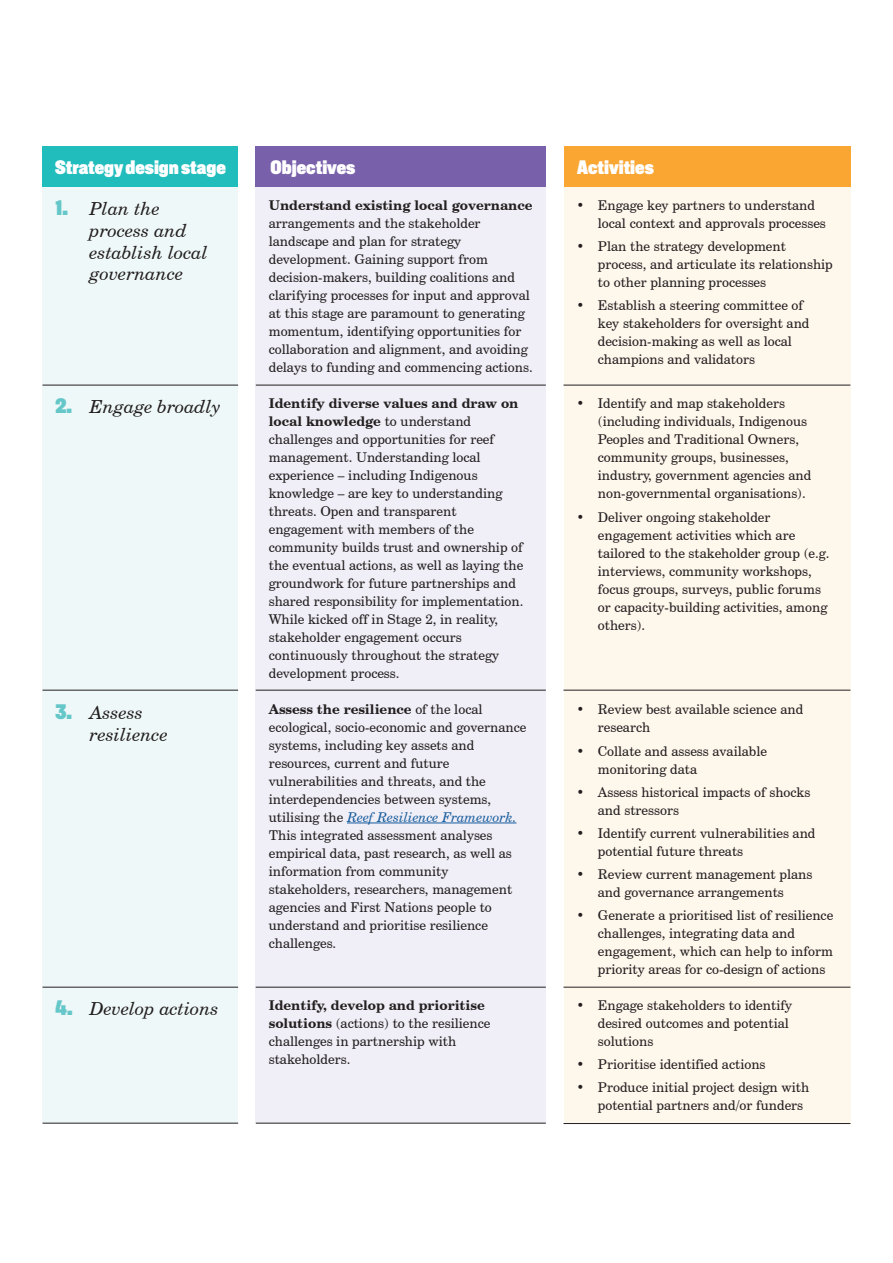
<style>
.page{position:relative;width:893px;height:1263px;background:#fff}
.page>*{position:absolute;margin:0;border:0;box-sizing:border-box;transform-origin:0 0}
.Intro_Para{font:19.5px "New Grotesk Square SIX";color:#fff}
.Intro_Para-2{font:italic 18px/21.6px "Century Schoolbook BT";color:#231f20}
.Body_copy{font:13.5px/18px "Century Schoolbook BT";color:#231f20}
.s1{font-family:"New Grotesk Square SIX";font-style:normal;font-size:21px;color:#65c7c9}
.s2{font-weight:700}
.s3{font-style:italic;color:#175d9e}
</style>
<div class="page">
<div style="left:563px;top:987px;width:287px;height:137px;background:#fef7ec"></div>
<div style="left:256px;top:987px;width:290px;height:136px;background:#f0eef6"></div>
<div style="left:43px;top:987px;width:195px;height:136px;background:#eff8f8"></div>
<div style="left:43px;top:187px;width:195px;height:198px;background:#eff8f8"></div>
<div style="left:43px;top:385px;width:195px;height:305px;background:#eff8f8"></div>
<div style="left:43px;top:691px;width:195px;height:296px;background:#eff8f8"></div>
<div style="left:256px;top:187px;width:290px;height:198px;background:#f0eef6"></div>
<div style="left:256px;top:385px;width:290px;height:305px;background:#f0eef6"></div>
<div style="left:256px;top:690px;width:290px;height:297px;background:#f0eef6"></div>
<hr style="left:347px;top:822px;width:169px;height:1px;background:#175d9e">
<div style="left:563px;top:187px;width:287px;height:198px;background:#fef7ec"></div>
<div style="left:563px;top:385px;width:287px;height:305px;background:#fef7ec"></div>
<div style="left:563px;top:691px;width:287px;height:296px;background:#fef7ec"></div>
<div style="left:43px;top:147px;width:195px;height:40px;background:#21bdbd"></div>
<div style="left:256px;top:147px;width:290px;height:40px;background:#7960aa"></div>
<div style="left:563px;top:147px;width:287px;height:40px;background:#faa633"></div>
<hr style="left:43px;top:385px;width:195px;height:1px;background:#231f20">
<hr style="left:43px;top:690px;width:195px;height:1px;background:#231f20">
<hr style="left:256px;top:690px;width:290px;height:1px;background:#231f20">
<hr style="left:563px;top:690px;width:287px;height:1px;background:#231f20">
<hr style="left:43px;top:987px;width:195px;height:1px;background:#231f20">
<hr style="left:256px;top:987px;width:290px;height:1px;background:#231f20">
<hr style="left:563px;top:987px;width:287px;height:1px;background:#231f20">
<hr style="left:256px;top:385px;width:290px;height:1px;background:#231f20">
<hr style="left:563px;top:385px;width:287px;height:1px;background:#231f20">
<hr style="left:43px;top:1123px;width:195px;height:1px;background:#231f20">
<hr style="left:256px;top:1123px;width:290px;height:1px;background:#231f20">
<hr style="left:563px;top:1123px;width:287px;height:1px;background:#231f20">
<p class="Intro_Para" style="left:55px;top:155px;width:172px">Strategy design stage</p>
<p class="Intro_Para" style="left:271px;top:155px;width:86px">Objectives</p>
<p class="Intro_Para" style="left:577px;top:155px;width:78px">Activities</p>
<p class="Intro_Para-2" style="left:90px;top:198px;width:120px;text-indent:-34px"><span class="s1">1.</span> Plan the process and establish local governance</p>
<p class="Intro_Para-2" style="left:56px;top:396px;width:167px"><span class="s1">2.</span> Engage broadly</p>
<p class="Intro_Para-2" style="left:90px;top:702px;width:80px;text-indent:-34px"><span class="s1">3.</span> Assess resilience</p>
<p class="Body_copy" style="left:269px;top:196px;width:265px"><span class="s2">Understand existing local governance </span>arrangements and the stakeholder landscape and plan for strategy development. Gaining support from decision-makers, building coalitions and clarifying processes for input and approval at this stage are paramount to generating momentum, identifying opportunities for collaboration and alignment, and avoiding delays to funding and commencing actions.</p>
<p class="Body_copy" style="left:269px;top:394px;width:256px"><span class="s2">Identify diverse values and draw on local knowledge</span> to understand challenges and opportunities for reef management. Understanding local experience – including Indigenous knowledge – are key to understanding threats. Open and transparent engagement with members of the community builds trust and ownership of the eventual actions, as well as laying the groundwork for future partnerships and shared responsibility for implementation.<br>While kicked off in Stage 2, in reality, stakeholder engagement occurs continuously throughout the strategy development process.</p>
<p class="Body_copy" style="left:269px;top:699px;width:259px"><span class="s2">Assess the resilience</span> of the local ecological, socio-economic and governance systems, including key assets and resources, current and future vulnerabilities and threats, and the interdependencies between systems, utilising the <span class="s3">Reef Resilience Framework.<br></span>This integrated assessment analyses empirical data, past research, as well as information from community stakeholders, researchers, management agencies and First Nations people to understand and prioritise resilience challenges.</p>
<p class="Body_copy" style="left:598px;top:196px;width:230px;text-indent:-21px">• Engage key partners to understand local context and approvals processes</p>
<p class="Body_copy" style="left:598px;top:237px;width:237px;text-indent:-21px">• Plan the strategy development process, and articulate its relationship to other planning processes</p>
<p class="Body_copy" style="left:598px;top:296px;width:213px;text-indent:-21px">• Establish a steering committee of key stakeholders for oversight and decision-making as well as local champions and validators</p>
<p class="Body_copy" style="left:598px;top:394px;width:215px;text-indent:-21px">• Identify and map stakeholders (including individuals, Indigenous Peoples and Traditional Owners, community groups, businesses, industry, government agencies and non-governmental organisations).</p>
<p class="Body_copy" style="left:598px;top:508px;width:233px;text-indent:-21px">• Deliver ongoing stakeholder engagement activities which are tailored to the stakeholder group (e.g. interviews, community workshops, focus groups, surveys, public forums or capacity-building activities, among others).</p>
<p class="Body_copy" style="left:598px;top:700px;width:207px;text-indent:-21px">• Review best available science and research</p>
<p class="Body_copy" style="left:598px;top:742px;width:171px;text-indent:-21px">• Collate and assess available monitoring data</p>
<p class="Body_copy" style="left:598px;top:783px;width:214px;text-indent:-21px">• Assess historical impacts of shocks and stressors</p>
<p class="Body_copy" style="left:598px;top:824px;width:219px;text-indent:-21px">• Identify current vulnerabilities and potential future threats</p>
<p class="Body_copy" style="left:577px;top:865px;width:237px;text-align:center">• Review current management plans and governance arrangements</p>
<p class="Body_copy" style="left:598px;top:906px;width:237px;text-indent:-21px">• Generate a prioritised list of resilience challenges, integrating data and engagement, which can help to inform priority areas for co-design of actions</p>
<p class="Intro_Para-2" style="left:56px;top:998px;width:165px"><span class="s1">4.</span> Develop actions</p>
<p class="Body_copy" style="left:269px;top:996px;width:223px"><span class="s2">Identify, develop and prioritise solutions</span> (actions) to the resilience challenges in partnership with stakeholders.</p>
<p class="Body_copy" style="left:598px;top:996px;width:196px;text-indent:-21px">• Engage stakeholders to identify desired outcomes and potential solutions</p>
<p class="Body_copy" style="left:577px;top:1055px;width:190px">• Prioritise identified actions</p>
<p class="Body_copy" style="left:598px;top:1078px;width:213px;text-indent:-21px">• Produce initial project design with potential partners and/or funders</p>
</div>
